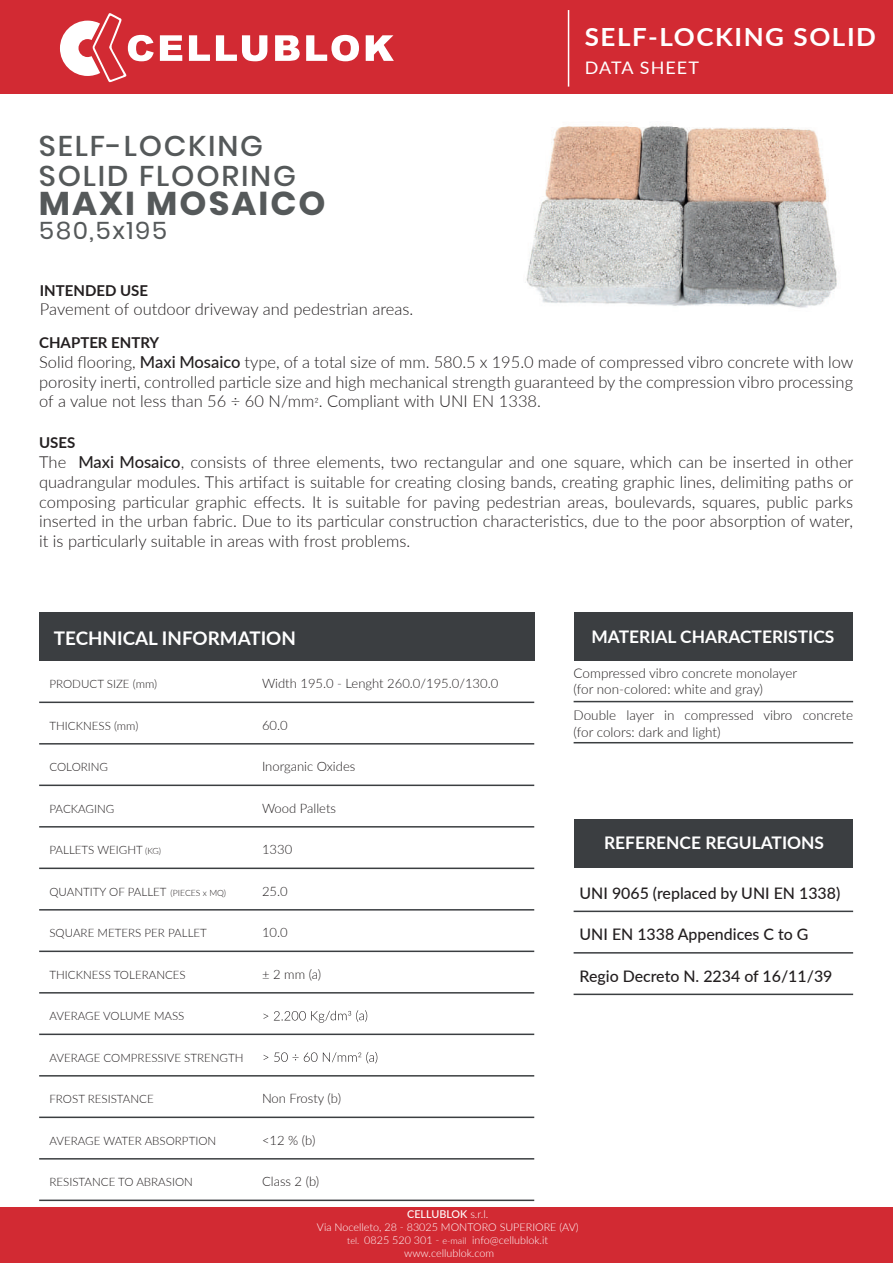
<style>
.page{position:relative;width:893px;height:1263px;background:#fff}
.page>*{position:absolute;margin:0;border:0;box-sizing:border-box;transform-origin:0 0}
.t1{font:700 33px "Poppins";letter-spacing:.06em;color:#55595a;scale:1.04 1}
.t2{font:500 28.5px/29.8px "Poppins";letter-spacing:.06em;color:#55595a;scale:1.04 1}
.t3{font:700 25.05px "Lato";letter-spacing:.06em;color:#fff;scale:1.04 1}
.t4{font:24px "Poppins";letter-spacing:.06em;color:#55595a;scale:1.04 1}
.t5{font:700 18.75px "Lato";color:#fff}
.t6{font:700 17.4px "Lato";color:#fff}
.t7{font:17.25px "Lato";letter-spacing:.06em;color:#fff;scale:1.04 1}
.t8{font:300 16.5px/19.8px "Lato";color:#231f20;text-align:justify}
.t9{font:500 15.9px "Lato";color:#231f20}
.t10{font:700 15px "Lato";color:#231f20}
.t11{font:300 13.5px/16.2px "Lato";color:#231f20}
.t12{font:300 13.05px "Lato";color:#231f20}
.t13{font:300 11.55px "Lato";color:#231f20}
.t14{font:300 10.8px/12.9px "Lato";color:#fff;text-align:center}
.s1{font-weight:500}
.s2{font-size:13.05px}
.s3{font-size:8.7px}
.s4{font-size:9.15px}
</style>
<div class="page">
<img style="left:526px;top:126px;width:311px;height:182px">
<div style="left:0;top:0;width:893px;height:93px;background:#d22a33"></div>
<svg style="left:60px;top:13px;width:94px;height:69px"></svg>
<svg style="left:160px;top:35px;width:22px;height:26px"></svg>
<svg style="left:189px;top:35px;width:21px;height:26px"></svg>
<svg style="left:216px;top:35px;width:51px;height:26px"></svg>
<svg style="left:275px;top:35px;width:25px;height:26px"></svg>
<svg style="left:306px;top:35px;width:53px;height:26px"></svg>
<svg style="left:366px;top:35px;width:28px;height:26px"></svg>
<div style="left:39px;top:613px;width:495px;height:48px;background:#3b3e41"></div>
<hr style="left:39px;top:701px;width:495px;height:2px;background:#3b3e41">
<hr style="left:39px;top:743px;width:495px;height:1px;background:#3b3e41">
<hr style="left:39px;top:784px;width:495px;height:2px;background:#3b3e41">
<hr style="left:39px;top:826px;width:495px;height:1px;background:#3b3e41">
<hr style="left:39px;top:867px;width:495px;height:2px;background:#3b3e41">
<hr style="left:568px;top:10px;width:1px;height:77px;background:#fff">
<hr style="left:39px;top:909px;width:495px;height:1px;background:#3b3e41">
<hr style="left:39px;top:950px;width:495px;height:2px;background:#3b3e41">
<hr style="left:39px;top:992px;width:495px;height:1px;background:#3b3e41">
<hr style="left:39px;top:1033px;width:495px;height:2px;background:#3b3e41">
<svg style="left:263px;top:1013px;width:5px;height:6px"></svg>
<svg style="left:274px;top:1010px;width:93px;height:13px"></svg>
<hr style="left:39px;top:1075px;width:495px;height:1px;background:#3b3e41">
<svg style="left:264px;top:1055px;width:4px;height:5px"></svg>
<svg style="left:274px;top:1052px;width:43px;height:10px"></svg>
<svg style="left:323px;top:1052px;width:54px;height:11px"></svg>
<hr style="left:39px;top:1116px;width:495px;height:2px;background:#3b3e41">
<hr style="left:39px;top:1158px;width:495px;height:1px;background:#3b3e41">
<hr style="left:39px;top:1199px;width:495px;height:2px;background:#3b3e41">
<div style="left:574px;top:819px;width:279px;height:48px;background:#3b3e41"></div>
<hr style="left:574px;top:910px;width:279px;height:2px;background:#3b3e41">
<hr style="left:574px;top:742px;width:279px;height:1px;background:#3b3e41">
<hr style="left:574px;top:701px;width:279px;height:1px;background:#3b3e41">
<hr style="left:574px;top:952px;width:279px;height:1px;background:#3b3e41">
<hr style="left:574px;top:993px;width:279px;height:2px;background:#3b3e41">
<div style="left:574px;top:612px;width:279px;height:48px;background:#3b3e41"></div>
<div style="left:0;top:1207px;width:893px;height:56px;background:#d22a33"></div>
<h3 class="t3" style="left:585px;top:18px;width:281px">SELF-LOCKING SOLID</h3>
<h2 class="t2" style="left:39px;top:131px;width:249px">SELF-LOCKING<br>SOLID FLOORING</h2>
<h1 class="t1" style="left:39px;top:185px;width:277px">MAXI MOSAICO</h1>
<h3 class="t4" style="left:39px;top:217px;width:125px">580,5x195</h3>
<p class="t7" style="left:585px;top:55px;width:111px">DATA SHEET</p>
<p class="t10" style="left:40px;top:279px;width:110px">INTENDED USE</p>
<p class="t8" style="left:40px;top:299px;width:375px">Pavement of outdoor driveway and pedestrian areas.</p>
<p class="t10" style="left:39px;top:331px;width:122px">CHAPTER ENTRY</p>
<p class="t8" style="left:39px;top:351px;width:816px">Solid flooring, <span class="s1">Maxi Mosaico</span> type, of a total size of mm. 580.5 x 195.0 made of compressed vibro concrete with low porosity inerti, controlled particle size and high mechanical strength guaranteed by the compression vibro processing of a value not less than 56 ÷ 60 N/mm<span class="s2">2</span>. Compliant with UNI EN 1338.</p>
<p class="t10" style="left:39px;top:432px;width:38px">USES</p>
<p class="t8" style="left:39px;top:451px;width:816px">The <span class="s1">Maxi Mosaico</span>, consists of three elements, two rectangular and one square, which can be inserted in other quadrangular modules. This artifact is suitable for creating closing bands, creating graphic lines, delimiting paths or composing particular graphic effects. It is suitable for paving pedestrian areas, boulevards, squares, public parks inserted in the urban fabric. Due to its particular construction characteristics, due to the poor absorption of water, it is particularly suitable in areas with frost problems.</p>
<p class="t5" style="left:54px;top:624px;width:244px">TECHNICAL INFORMATION</p>
<p class="t13" style="left:49px;top:676px;width:109px">PRODUCT SIZE (mm)</p>
<p class="t12" style="left:262px;top:674px;width:238px">Width 195.0 - Lenght 260.0/195.0/130.0</p>
<p class="t13" style="left:49px;top:717px;width:90px">THICKNESS (mm)</p>
<p class="t12" style="left:262px;top:716px;width:27px">60.0</p>
<p class="t13" style="left:49px;top:759px;width:60px">COLORING</p>
<p class="t12" style="left:262px;top:757px;width:95px">Inorganic Oxides</p>
<p class="t13" style="left:49px;top:800px;width:66px">PACKAGING</p>
<p class="t12" style="left:262px;top:799px;width:75px">Wood Pallets</p>
<p class="t13" style="left:49px;top:842px;width:113px">PALLETS WEIGHT <span class="s3">(KG)</span></p>
<p class="t12" style="left:262px;top:840px;width:32px">1330</p>
<p class="t13" style="left:49px;top:883px;width:178px">QUANTITY OF PALLET <span class="s3">(PIECES x MQ)</span></p>
<p class="t12" style="left:262px;top:882px;width:27px">25.0</p>
<p class="t13" style="left:49px;top:925px;width:159px">SQUARE METERS PER PALLET</p>
<p class="t12" style="left:262px;top:923px;width:27px">10.0</p>
<p class="t13" style="left:49px;top:966px;width:138px">THICKNESS TOLERANCES</p>
<p class="t12" style="left:262px;top:965px;width:61px">± 2 mm (a)</p>
<p class="t13" style="left:49px;top:1008px;width:137px">AVERAGE VOLUME MASS</p>
<p class="t13" style="left:49px;top:1049px;width:196px">AVERAGE COMPRESSIVE STRENGTH</p>
<p class="t13" style="left:49px;top:1091px;width:106px">FROST RESISTANCE</p>
<p class="t12" style="left:262px;top:1089px;width:81px">Non Frosty (b)</p>
<p class="t13" style="left:49px;top:1132px;width:168px">AVERAGE WATER ABSORPTION</p>
<p class="t12" style="left:262px;top:1131px;width:55px">&lt;12 % (b)</p>
<p class="t13" style="left:49px;top:1174px;width:145px">RESISTANCE TO ABRASION</p>
<p class="t12" style="left:262px;top:1172px;width:59px">Class 2 (b)</p>
<p class="t6" style="left:592px;top:624px;width:244px">MATERIAL CHARACTERISTICS</p>
<p class="t11" style="left:574px;top:664px;width:225px">Compressed vibro concrete monolayer (for non-colored: white and gray)</p>
<p class="t11" style="left:574px;top:707px;width:281px">Double layer in compressed vibro concrete (for colors: dark and light)</p>
<p class="t6" style="left:604px;top:829px;width:221px">REFERENCE REGULATIONS</p>
<p class="t9" style="left:579px;top:881px;width:262px">UNI 9065 (replaced by UNI EN 1338)</p>
<p class="t9" style="left:579px;top:923px;width:230px">UNI EN 1338 Appendices C to G</p>
<p class="t9" style="left:579px;top:964px;width:254px">Regio Decreto N. 2234 of 16/11/39</p>
<p class="t14" style="left:317px;top:1207px;width:263px"><span class="s1">CELLUBLOK</span> s.r.l.<br>Via Nocelleto, 28 - 83025 MONTORO SUPERIORE (AV) <span class="s4">tel.</span> 0825 520 301 - <span class="s4">e-mail</span> info@cellublok.it www.cellublok.com</p>
</div>
